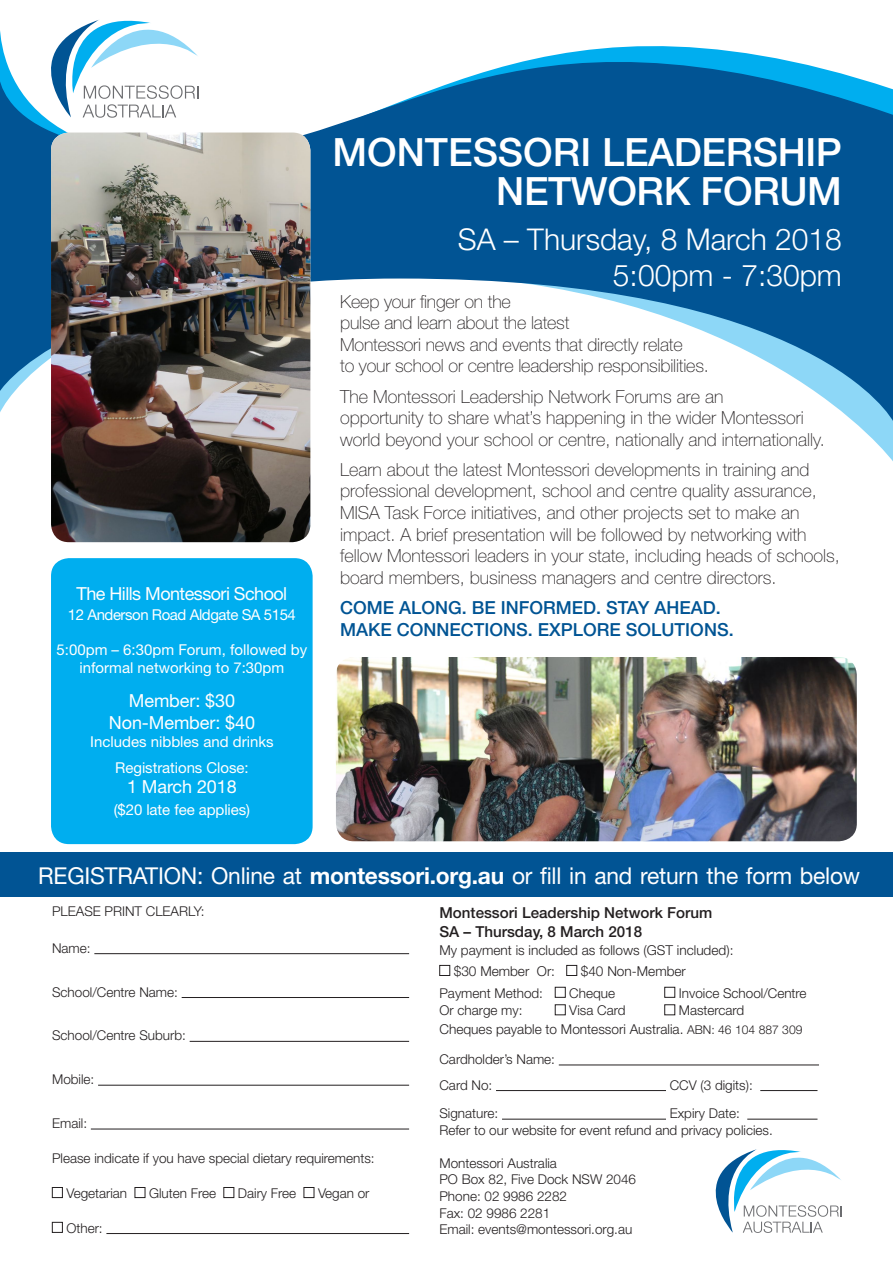
<style>
.page{position:relative;width:893px;height:1263px;background:#fff}
.page>*{position:absolute;margin:0;border:0;box-sizing:border-box;transform-origin:0 0}
.t1{font:500 39px/39px "Helvetica Neue";letter-spacing:-.01em;color:#fff;text-align:right}
.t2{font:300 30px/36px "Helvetica Neue";color:#fff;text-align:right}
.t3{font:23.25px "Helvetica Neue";letter-spacing:-.01em;color:#fff}
.t4{font:100 18px/21.6px "Helvetica Neue";color:#231f20}
.t5{font:500 18px/21.6px "Helvetica Neue";color:#015494}
.t6{font:18px/21.6px "Helvetica Neue";letter-spacing:-.005em;color:#fff;text-align:center}
.t7{font:18px "Helvetica Neue";letter-spacing:-.025em;color:#fff}
.t8{font:500 15.15px/18.3px "Helvetica Neue";color:#231f20}
.t9{font:15px/18px "Helvetica Neue";color:#fff;text-align:center}
.t10{font:15px "Helvetica Neue";letter-spacing:-.03em;color:#fff}
.t11{font:300 13.65px/20.4px "Helvetica Neue";color:#231f20}
.t12{font:300 13.5px/16.6px "Helvetica Neue";color:#231f20}
.s1{font-weight:700}
.s2{font-size:12.15px}
</style>
<div class="page">
<div style="left:51px;top:558px;width:262px;height:286px;background:#00aeef;border-radius:18px"></div>
<svg style="left:0;top:31px;width:893px;height:390px;fill:#015494"></svg>
<img style="left:51px;top:133px;width:259px;height:409px">
<img style="left:336px;top:657px;width:521px;height:184px">
<div style="left:0;top:853px;width:893px;height:44px;background:#015494"></div>
<hr style="left:559px;top:1065px;width:260px;height:1px;background:#231f20">
<hr style="left:496px;top:1090px;width:170px;height:1px;background:#231f20">
<hr style="left:760px;top:1090px;width:57px;height:1px;background:#231f20">
<hr style="left:502px;top:1119px;width:164px;height:1px;background:#231f20">
<hr style="left:747px;top:1119px;width:70px;height:1px;background:#231f20">
<div style="left:439px;top:965px;width:11px;height:11px;border:1px solid #231f20"></div>
<div style="left:566px;top:965px;width:11px;height:11px;border:1px solid #231f20"></div>
<div style="left:555px;top:987px;width:10px;height:10px;border:1px solid #231f20"></div>
<div style="left:664px;top:987px;width:11px;height:10px;border:1px solid #231f20"></div>
<div style="left:555px;top:1004px;width:10px;height:11px;border:1px solid #231f20"></div>
<div style="left:664px;top:1004px;width:11px;height:11px;border:1px solid #231f20"></div>
<hr style="left:94px;top:953px;width:315px;height:1px;background:#231f20">
<hr style="left:182px;top:997px;width:227px;height:1px;background:#231f20">
<hr style="left:190px;top:1041px;width:219px;height:1px;background:#231f20">
<hr style="left:98px;top:1085px;width:311px;height:1px;background:#231f20">
<hr style="left:91px;top:1129px;width:318px;height:1px;background:#231f20">
<hr style="left:106px;top:1233px;width:303px;height:1px;background:#231f20">
<div style="left:52px;top:1187px;width:11px;height:11px;border:1px solid #231f20"></div>
<div style="left:135px;top:1187px;width:10px;height:11px;border:1px solid #231f20"></div>
<div style="left:224px;top:1187px;width:10px;height:11px;border:1px solid #231f20"></div>
<div style="left:304px;top:1187px;width:10px;height:11px;border:1px solid #231f20"></div>
<div style="left:52px;top:1222px;width:11px;height:10px;border:1px solid #231f20"></div>
<svg style="left:716px;top:1149px;width:126px;height:84px"></svg>
<svg style="left:51px;top:20px;width:148px;height:98px"></svg>
<p class="t7" style="left:77px;top:583px;width:212px">The Hills Montessori School</p>
<p class="t10" style="left:68px;top:605px;width:230px">12 Anderson Road Aldgate SA 5154</p>
<p class="t9" style="left:57px;top:640px;width:252px">5:00pm – 6:30pm Forum, followed by informal networking to 7:30pm</p>
<p class="t6" style="left:109px;top:690px;width:148px">Member: $30<br>Non-Member: $40</p>
<p class="t9" style="left:90px;top:728px;width:185px;line-height:26.5px">Includes nibbles and drinks<br>Registrations Close:</p>
<p class="t6" style="left:127px;top:775px;width:111px">1 March 2018</p>
<p class="t9" style="left:114px;top:800px;width:138px">($20 late fee applies)</p>
<h1 class="t1" style="left:332px;top:133px;width:511px">MONTESSORI LEADERSHIP<br>NETWORK FORUM</h1>
<h2 class="t2" style="left:458px;top:221px;width:386px">SA – Thursday, 8 March 2018<br>5:00pm - 7:30pm</h2>
<p class="t4" style="left:340px;top:290px;width:370px">Keep your finger on the<br>pulse and learn about the latest<br>Montessori news and events that directly relate<br>to your school or centre leadership responsibilities.</p>
<p class="t4" style="left:340px;top:385px;width:486px">The Montessori Leadership Network Forums are an<br>opportunity to share what’s happening in the wider Montessori world beyond your school or centre, nationally and internationally.</p>
<p class="t4" style="left:340px;top:459px;width:501px">Learn about the latest Montessori developments in training and professional development, school and centre quality assurance, MISA Task Force initiatives, and other projects set to make an impact. A brief presentation will be followed by networking with fellow Montessori leaders in your state, including heads of schools, board members, business managers and centre directors.</p>
<p class="t5" style="left:340px;top:596px;width:395px">COME ALONG. BE INFORMED. STAY AHEAD.<br>MAKE CONNECTIONS. EXPLORE SOLUTIONS.</p>
<p class="t3" style="left:38px;top:862px;width:823px">REGISTRATION: Online at <span class="s1">montessori.org.au</span> or fill in and return the form below</p>
<p class="t12" style="left:52px;top:903px;width:154px">PLEASE PRINT CLEARLY:</p>
<p class="t12" style="left:52px;top:939px;width:40px">Name:</p>
<p class="t12" style="left:52px;top:983px;width:127px">School/Centre Name:</p>
<p class="t12" style="left:52px;top:1027px;width:135px">School/Centre Suburb:</p>
<p class="t12" style="left:52px;top:1071px;width:44px">Mobile:</p>
<p class="t12" style="left:52px;top:1115px;width:37px">Email:</p>
<p class="t12" style="left:52px;top:1149px;width:324px">Please indicate if you have special dietary requirements:</p>
<p class="t12" style="left:66px;top:1184px;width:62px">Vegetarian</p>
<p class="t12" style="left:149px;top:1184px;width:69px">Gluten Free</p>
<p class="t12" style="left:238px;top:1184px;width:60px">Dairy Free</p>
<p class="t12" style="left:318px;top:1184px;width:53px">Vegan or</p>
<p class="t12" style="left:66px;top:1219px;width:38px">Other:</p>
<p class="t8" style="left:439px;top:904px;width:274px">Montessori Leadership Network Forum<br>SA – Thursday, 8 March 2018</p>
<p class="t11" style="left:454px;top:940px;width:281px;text-indent:-14px">My payment is included as follows (GST included): $30 Member Or:</p>
<p class="t11" style="left:581px;top:960px;width:107px">$40 Non-Member</p>
<p class="t12" style="left:439px;top:984px;width:105px">Payment Method:</p>
<p class="t12" style="left:569px;top:984px;width:47px">Cheque</p>
<p class="t12" style="left:679px;top:984px;width:129px">Invoice School/Centre</p>
<p class="t12" style="left:439px;top:1002px;width:85px">Or charge my:</p>
<p class="t12" style="left:569px;top:1002px;width:58px">Visa Card</p>
<p class="t12" style="left:679px;top:1002px;width:67px">Mastercard</p>
<p class="t11" style="left:439px;top:1018px;width:364px">Cheques payable to Montessori Australia. <span class="s2">ABN: 46 104 887 309</span></p>
<p class="t12" style="left:439px;top:1046px;width:117px;line-height:25.7px">Cardholder’s Name:<br>Card No:</p>
<p class="t12" style="left:670px;top:1076px;width:85px">CCV (3 digits):</p>
<p class="t12" style="left:439px;top:1105px;width:60px">Signature:</p>
<p class="t12" style="left:439px;top:1105px;width:335px;text-indent:230px">Expiry Date:<br>Refer to our website for event refund and privacy policies.</p>
<p class="t12" style="left:439px;top:1154px;width:198px">Montessori Australia<br>PO Box 82, Five Dock NSW 2046<br>Phone: 02 9986 2282<br>Fax: 02 9986 2281<br>Email: events@montessori.org.au</p>
</div>
